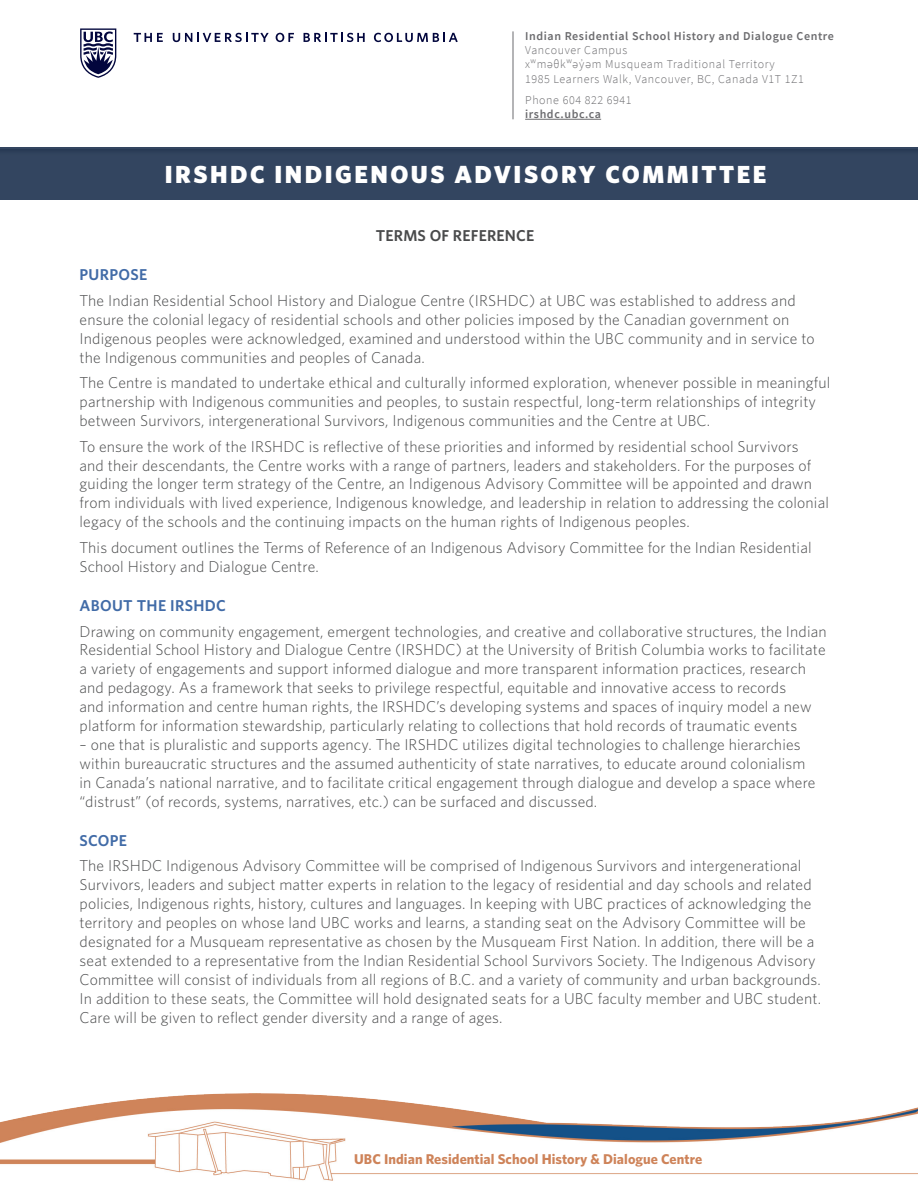
<style>
.page{position:relative;width:918px;height:1188px;background:#fff}
.page>*{position:absolute;margin:0;border:0;box-sizing:border-box;transform-origin:0 0}
.t1{font:900 24.75px "Whitney";letter-spacing:.1em;color:#fff}
.t2{font:300 15.75px/18.9px "Whitney";letter-spacing:.01em;color:#494a4b}
.t3{font:600 15.75px "Whitney";letter-spacing:.02em;color:#416ba7}
.t4{font:600 15.75px "Whitney";letter-spacing:.01em;color:#494a4b}
.t5{font:700 14.25px "Whitney";letter-spacing:.005em;color:#ce8359}
.t6{font:300 12px "Source Sans Pro";letter-spacing:.05em;color:#6b6b6e}
.t7{font:600 12px "Source Sans Pro";letter-spacing:.05em;color:#6b6b6e}
</style>
<div class="page">
<img style="left:0;top:1093px;width:918px;height:88px">
<hr style="left:525px;top:119px;width:76px;height:1px;background:#6b6b6e">
<svg style="left:80px;top:28px;width:36px;height:50px"></svg>
<svg style="left:134px;top:33px;width:29px;height:9px"></svg>
<svg style="left:173px;top:33px;width:96px;height:9px"></svg>
<svg style="left:276px;top:33px;width:18px;height:9px"></svg>
<svg style="left:304px;top:33px;width:61px;height:9px"></svg>
<svg style="left:374px;top:33px;width:84px;height:9px"></svg>
<div style="left:0;top:147px;width:918px;height:52px;background:#334560"></div>
<hr style="left:513px;top:31px;width:1px;height:88px;background:#6b6b6e">
<p class="t7" style="left:525px;top:28px;width:310px">Indian Residential School History and Dialogue Centre</p>
<p class="t6" style="left:525px;top:43px;width:104px">Vancouver Campus</p>
<p class="t6" style="left:525px;top:57px;width:251px">xʷməθkʷəy̓ əm Musqueam Traditional Territory</p>
<p class="t6" style="left:525px;top:71px;width:280px">1985 Learners Walk, Vancouver, BC, Canada V1T 1Z1</p>
<p class="t6" style="left:525px;top:93px;width:108px">Phone 604 822 6941</p>
<p class="t7" style="left:525px;top:106px;width:77px">irshdc.ubc.ca</p>
<p class="t1" style="left:165px;top:158px;width:603px">IRSHDC INDIGENOUS ADVISORY COMMITTEE</p>
<p class="t4" style="left:376px;top:225px;width:160px">TERMS OF REFERENCE</p>
<p class="t3" style="left:80px;top:264px;width:69px">PURPOSE</p>
<p class="t2" style="left:80px;top:290px;width:737px">The Indian Residential School History and Dialogue Centre (IRSHDC) at UBC was established to address and ensure the colonial legacy of residential schools and other policies imposed by the Canadian government on Indigenous peoples were acknowledged, examined and understood within the UBC community and in service to the Indigenous communities and peoples of Canada.</p>
<p class="t2" style="left:80px;top:373px;width:752px">The Centre is mandated to undertake ethical and culturally informed exploration, whenever possible in meaningful partnership with Indigenous communities and peoples, to sustain respectful, long-term relationships of integrity between Survivors, intergenerational Survivors, Indigenous communities and the Centre at UBC.</p>
<p class="t2" style="left:80px;top:436px;width:751px">To ensure the work of the IRSHDC is reflective of these priorities and informed by residential school Survivors<br>and their descendants, the Centre works with a range of partners, leaders and stakeholders. For the purposes of guiding the longer term strategy of the Centre, an Indigenous Advisory Committee will be appointed and drawn from individuals with lived experience, Indigenous knowledge, and leadership in relation to addressing the colonial legacy of the schools and the continuing impacts on the human rights of Indigenous peoples.</p>
<p class="t2" style="left:80px;top:537px;width:734px">This document outlines the Terms of Reference of an Indigenous Advisory Committee for the Indian Residential<br>School History and Dialogue Centre.</p>
<p class="t3" style="left:80px;top:595px;width:148px">ABOUT THE IRSHDC</p>
<p class="t2" style="left:80px;top:621px;width:749px">Drawing on community engagement, emergent technologies, and creative and collaborative structures, the Indian Residential School History and Dialogue Centre (IRSHDC) at the University of British Columbia works to facilitate a variety of engagements and support informed dialogue and more transparent information practices, research and pedagogy. As a framework that seeks to privilege respectful, equitable and innovative access to records<br>and information and centre human rights, the IRSHDC’s developing systems and spaces of inquiry model a new platform for information stewardship, particularly relating to collections that hold records of traumatic events</p>
<p class="t2" style="left:80px;top:735px;width:737px">– one that is pluralistic and supports agency. The IRSHDC utilizes digital technologies to challenge hierarchies within bureaucratic structures and the assumed authenticity of state narratives, to educate around colonialism in Canada’s national narrative, and to facilitate critical engagement through dialogue and develop a space where “distrust” (of records, systems, narratives, etc.) can be surfaced and discussed.</p>
<p class="t3" style="left:80px;top:830px;width:49px">SCOPE</p>
<p class="t2" style="left:80px;top:856px;width:743px">The IRSHDC Indigenous Advisory Committee will be comprised of Indigenous Survivors and intergenerational Survivors, leaders and subject matter experts in relation to the legacy of residential and day schools and related policies, Indigenous rights, history, cultures and languages. In keeping with UBC practices of acknowledging the territory and peoples on whose land UBC works and learns, a standing seat on the Advisory Committee will be designated for a Musqueam representative as chosen by the Musqueam First Nation. In addition, there will be a seat extended to a representative from the Indian Residential School Survivors Society. The Indigenous Advisory Committee will consist of individuals from all regions of B.C. and a variety of community and urban backgrounds.<br>In addition to these seats, the Committee will hold designated seats for a UBC faculty member and UBC student.<br>Care will be given to reflect gender diversity and a range of ages.</p>
<p class="t5" style="left:354px;top:1150px;width:350px">UBC Indian Residential School History &amp; Dialogue Centre</p>
</div>
